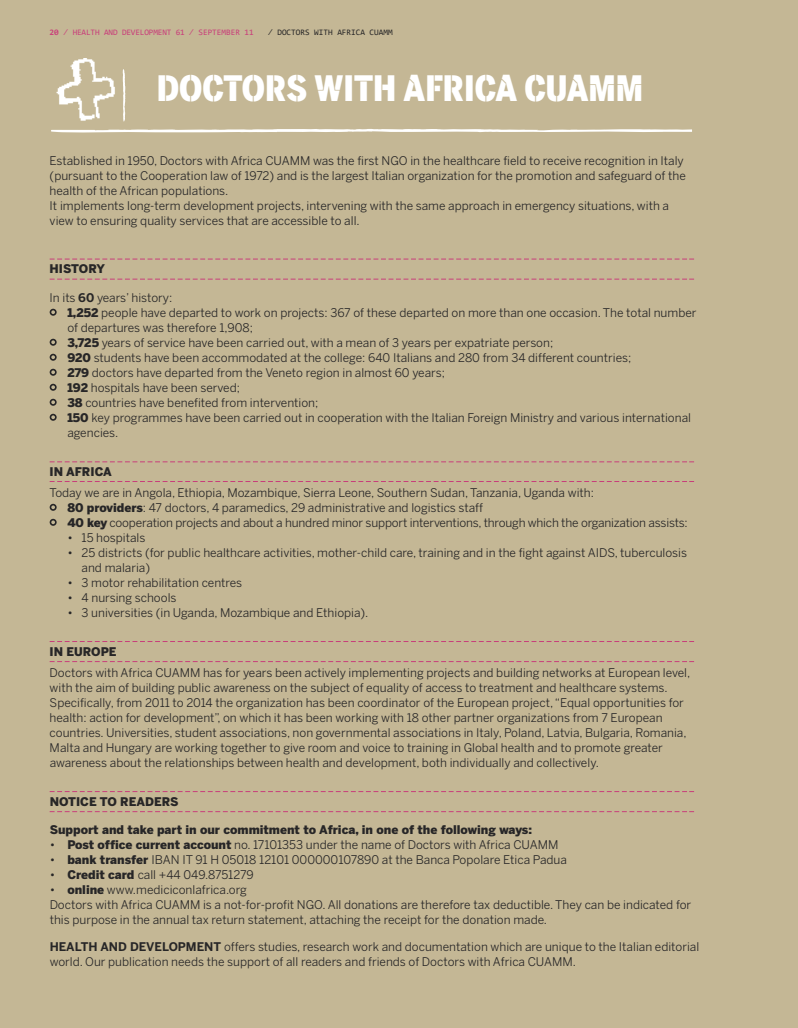
<style>
.page{position:relative;width:798px;height:1028px;background:#fff}
.page>*{position:absolute;margin:0;border:0;box-sizing:border-box;transform-origin:0 0}
.t1{font:35px "cuammstencil stencil";color:#fff}
.t2{font:11.88px/15px "Benton Sans";color:#272627}
.t3{font:900 11.88px "Benton Sans";color:#272627}
.t4{font:8.38px "Consolas";letter-spacing:-.015em;color:#c93e7a}
.t5{font:8.38px "Consolas";color:#272627}
.s1{font-weight:700}
.s2{font-weight:900}
</style>
<div class="page">
<div style="left:0;top:0;width:797px;height:1028px;background:#c4b795"></div>
<svg style="left:51px;top:69px;width:640px;height:63px"></svg>
<hr style="left:51px;top:130px;width:44px;height:1px;background:#fff">
<svg style="left:50px;top:791px;width:643px;height:1px"></svg>
<svg style="left:50px;top:811px;width:643px;height:1px"></svg>
<svg style="left:50px;top:641px;width:643px;height:1px"></svg>
<svg style="left:50px;top:661px;width:643px;height:1px"></svg>
<svg style="left:50px;top:461px;width:643px;height:1px"></svg>
<svg style="left:50px;top:481px;width:643px;height:1px"></svg>
<svg style="left:50px;top:259px;width:643px;height:1px"></svg>
<svg style="left:50px;top:279px;width:643px;height:1px"></svg>
<svg style="left:50px;top:309px;width:7px;height:7px"></svg>
<svg style="left:50px;top:339px;width:7px;height:7px"></svg>
<svg style="left:50px;top:354px;width:7px;height:7px"></svg>
<svg style="left:50px;top:369px;width:7px;height:7px"></svg>
<svg style="left:50px;top:384px;width:7px;height:7px"></svg>
<svg style="left:50px;top:399px;width:7px;height:7px"></svg>
<svg style="left:50px;top:414px;width:7px;height:7px"></svg>
<svg style="left:50px;top:504px;width:7px;height:7px"></svg>
<svg style="left:50px;top:519px;width:7px;height:7px"></svg>
<img style="left:54px;top:58px;width:65px;height:64px">
<p class="t4" style="left:50px;top:29px;width:205px"><span class="s1">20</span> ⁄ HEALTH AND DEVELOPMENT 61 ⁄ SEPTEMBER 11</p>
<p class="t5" style="left:268px;top:29px;width:126px">⁄ DOCTORS WITH AFRICA CUAMM</p>
<h1 class="t1" style="left:157px;top:73px;width:488px">DOCTORS WITH AFRICA CUAMM</h1>
<p class="t2" style="left:50px;top:154px;width:637px">Established in 1950, Doctors with Africa CUAMM was the first NGO in the healthcare field to receive recognition in Italy (pursuant to the Cooperation law of 1972) and is the largest Italian organization for the promotion and safeguard of the health of the African populations.<br>It implements long-term development projects, intervening with the same approach in emergency situations, with a view to ensuring quality services that are accessible to all.</p>
<p class="t3" style="left:50px;top:262px;width:57px">HISTORY</p>
<p class="t2" style="left:67px;top:290px;width:630px;text-indent:-18px">In its <span class="s1">60</span> years’ history:<br><span class="s2">1,252</span> people have departed to work on projects: 367 of these departed on more than one occasion. The total number of departures was therefore 1,908;<br><span class="s2">3,725</span> years of service have been carried out, with a mean of 3 years per expatriate person;<br><span class="s2">920</span> students have been accommodated at the college: 640 Italians and 280 from 34 different countries;<br><span class="s2">279</span> doctors have departed from the Veneto region in almost 60 years;<br><span class="s2">192</span> hospitals have been served;<br><span class="s2">38</span> countries have benefited from intervention;<br><span class="s2">150</span> key programmes have been carried out in cooperation with the Italian Foreign Ministry and various international agencies.</p>
<p class="t3" style="left:50px;top:465px;width:64px">IN AFRICA</p>
<p class="t2" style="left:67px;top:485px;width:621px;text-indent:-18px">Today we are in Angola, Ethiopia, Mozambique, Sierra Leone, Southern Sudan, Tanzania, Uganda with:<br><span class="s2">80 providers</span>: 47 doctors, 4 paramedics, 29 administrative and logistics staff<br><span class="s2">40 key</span> cooperation projects and about a hundred minor support interventions, through which the organization assists:</p>
<p class="t2" style="left:67px;top:530px;width:80px">• 15 hospitals</p>
<p class="t2" style="left:81px;top:545px;width:606px;text-indent:-14px">• 25 districts (for public healthcare activities, mother-child care, training and in the fight against AIDS, tuberculosis and malaria)</p>
<p class="t2" style="left:67px;top:575px;width:176px">• 3 motor rehabilitation centres</p>
<p class="t2" style="left:67px;top:590px;width:111px">• 4 nursing schools</p>
<p class="t2" style="left:67px;top:605px;width:302px">• 3 universities (in Uganda, Mozambique and Ethiopia).</p>
<p class="t3" style="left:50px;top:644px;width:68px">IN EUROPE</p>
<p class="t2" style="left:50px;top:665px;width:642px">Doctors with Africa CUAMM has for years been actively implementing projects and building networks at European level, with the aim of building public awareness on the subject of equality of access to treatment and healthcare systems.<br>Specifically, from 2011 to 2014 the organization has been coordinator of the European project, “Equal opportunities for health: action for development”, on which it has been working with 18 other partner organizations from 7 European countries. Universities, student associations, non governmental associations in Italy, Poland, Latvia, Bulgaria, Romania, Malta and Hungary are working together to give room and voice to training in Global health and to promote greater awareness about the relationships between health and development, both individually and collectively.</p>
<p class="t3" style="left:50px;top:794px;width:130px">NOTICE TO READERS</p>
<p class="t3" style="left:50px;top:823px;width:483px">Support and take part in our commitment to Africa, in one of the following ways:</p>
<p class="t2" style="left:50px;top:837px;width:510px">• <span class="s2">Post office current account</span> no. 17101353 under the name of Doctors with Africa CUAMM</p>
<p class="t2" style="left:50px;top:852px;width:518px">• <span class="s2">bank transfer</span> IBAN IT 91 H 05018 12101 000000107890 at the Banca Popolare Etica Padua</p>
<p class="t2" style="left:50px;top:867px;width:205px">• <span class="s2">Credit card</span> call +44 049.8751279</p>
<p class="t2" style="left:50px;top:882px;width:642px">• <span class="s2">online</span> www.mediciconlafrica.org<br>Doctors with Africa CUAMM is a not-for-profit NGO. All donations are therefore tax deductible. They can be indicated for this purpose in the annual tax return statement, attaching the receipt for the donation made.</p>
<p class="t2" style="left:50px;top:939px;width:650px"><span class="s1">HEALTH AND DEVELOPMENT</span> offers studies, research work and documentation which are unique to the Italian editorial world. Our publication needs the support of all readers and friends of Doctors with Africa CUAMM.</p>
</div>
